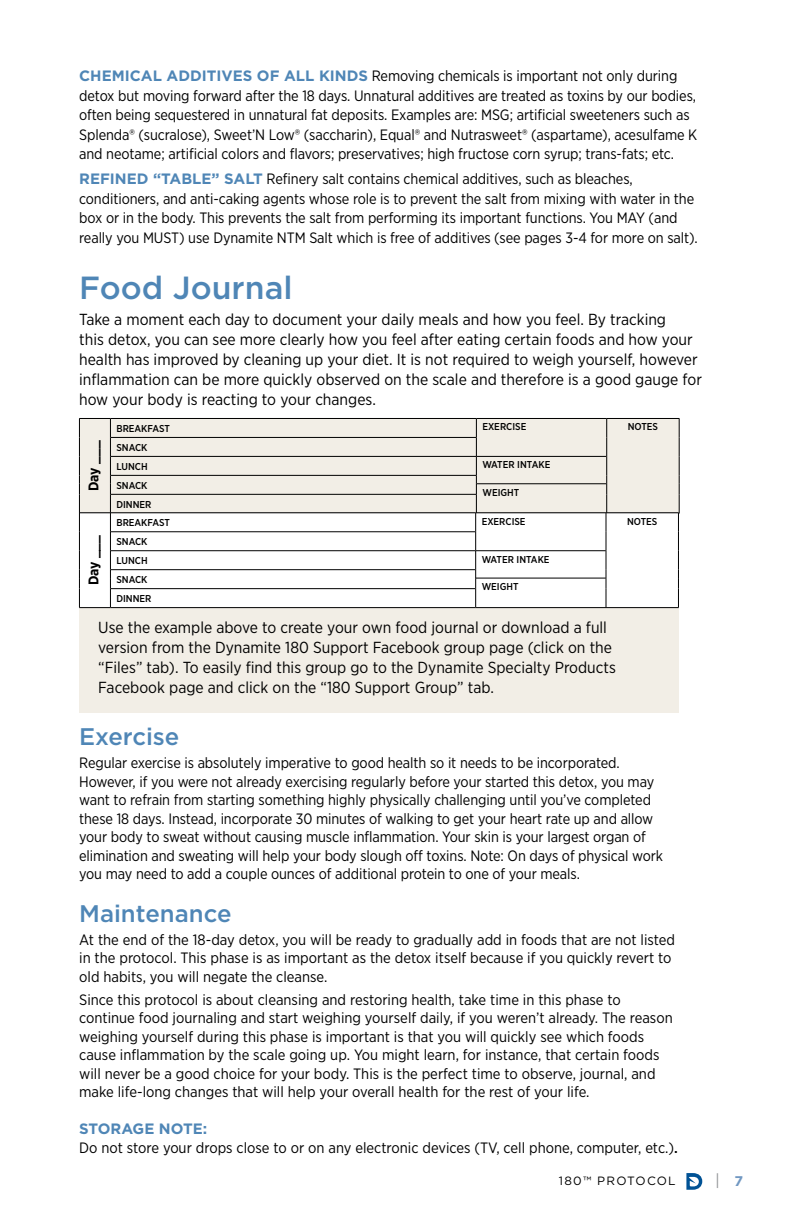
<style>
.page{position:relative;width:792px;height:1224px;background:#fff}
.page>*{position:absolute;margin:0;border:0;box-sizing:border-box;transform-origin:0 0}
.t1{font:500 32px "Gotham";color:#4f86b6}
.t2{font:500 24px "Gotham";color:#4f86b6}
.t3{font:16px/20px "Gotham Narrow";color:#000}
.t4{font:16px "Gotham";color:#939598}
.t5{font:15px/18.4px "Gotham Narrow";letter-spacing:-.005em;color:#000}
.t6{font:700 15px "Gotham";letter-spacing:-.015em;color:#4f86b6}
.t7{font:700 14px "Gotham Narrow";letter-spacing:-.01em;color:#000}
.t8{font:12px "Gotham";letter-spacing:.1em;color:#000}
.t9{font:500 10px "Gotham Narrow";color:#000}
.s1{font-family:"Gotham";font-weight:700;color:#4f86b6}
.s2{font-weight:500}
.s3{font-weight:700;font-size:14px;color:#7198c2}
</style>
<div class="page">
<svg style="left:686px;top:1173px;width:16px;height:17px"></svg>
<div style="left:80px;top:608px;width:599px;height:104px;background:#f2eee6"></div>
<div style="left:80px;top:419px;width:598px;height:93px;background:#f2eee6"></div>
<hr style="left:79px;top:418px;width:31px;height:1px;background:#000">
<hr style="left:110px;top:418px;width:366px;height:1px;background:#000">
<hr style="left:476px;top:418px;width:131px;height:1px;background:#000">
<hr style="left:607px;top:418px;width:72px;height:1px;background:#000">
<hr style="left:111px;top:437px;width:365px;height:1px;background:#000">
<hr style="left:111px;top:456px;width:365px;height:1px;background:#000">
<hr style="left:476px;top:456px;width:130px;height:1px;background:#000">
<hr style="left:111px;top:475px;width:365px;height:1px;background:#000">
<hr style="left:477px;top:483px;width:129px;height:1px;background:#000">
<hr style="left:111px;top:494px;width:365px;height:1px;background:#000">
<svg style="left:80px;top:513px;width:598px;height:94px"></svg>
<hr style="left:79px;top:512px;width:31px;height:1px;background:#000">
<hr style="left:110px;top:512px;width:366px;height:1px;background:#000">
<hr style="left:476px;top:512px;width:130px;height:1px;background:#000">
<hr style="left:606px;top:512px;width:73px;height:1px;background:#000">
<hr style="left:111px;top:531px;width:364px;height:1px;background:#000">
<hr style="left:111px;top:550px;width:365px;height:1px;background:#000">
<hr style="left:476px;top:550px;width:130px;height:1px;background:#000">
<hr style="left:111px;top:569px;width:364px;height:1px;background:#000">
<hr style="left:476px;top:578px;width:130px;height:1px;background:#000">
<hr style="left:111px;top:588px;width:364px;height:1px;background:#000">
<svg style="left:79px;top:419px;width:1px;height:188px"></svg>
<svg style="left:110px;top:419px;width:1px;height:188px"></svg>
<svg style="left:475px;top:419px;width:2px;height:188px"></svg>
<svg style="left:606px;top:419px;width:1px;height:188px"></svg>
<svg style="left:678px;top:419px;width:2px;height:188px"></svg>
<hr style="left:79px;top:607px;width:31px;height:1px;background:#000">
<hr style="left:606px;top:607px;width:73px;height:1px;background:#000">
<hr style="left:476px;top:607px;width:130px;height:1px;background:#000">
<hr style="left:110px;top:607px;width:366px;height:1px;background:#000">
<p class="t5" style="left:79px;top:66px;width:620px;line-height:19.6px"><span class="s1">CHEM ICAL ADD ITIVES OF ALL KINDS</span> Removing chemicals is important not only during detox but moving forward after the 18 days. Unnatural additives are treated as toxins by our bodies, often being sequestered in unnatural fat deposits. Examples are: MSG; artificial sweeteners such as Splenda® (sucralose), Sweet’N Low® (saccharin), Equal® and Nutrasweet® (aspartame), acesulfame K and neotame; artificial colors and flavors; preservatives; high fructose corn syrup; trans-fats; etc.</p>
<p class="t5" style="left:79px;top:169px;width:620px;line-height:19.6px"><span class="s1">REFINED “TABLE” SALT</span> Refinery salt contains chemical additives, such as bleaches, conditioners, and anti-caking agents whose role is to prevent the salt from mixing with water in the box or in the body. This prevents the salt from performing its important functions. You MAY (and really you MUST) use Dynamite NTM Salt which is free of additives (see pages 3-4 for more on salt).</p>
<h1 class="t1" style="left:79px;top:269px;width:215px">Food Journal</h1>
<p class="t3" style="left:79px;top:309px;width:624px">Take a moment each day to document your daily meals and how you feel. By tracking<br>this detox, you can see more clearly how you feel after eating certain foods and how your health has improved by cleaning up your diet. It is not required to weigh yourself, however inflammation can be more quickly observed on the scale and therefore is a good gauge for how your body is reacting to your changes.</p>
<p class="t7" style="left:85px;top:491px;width:52px;rotate:-90deg">Day ___</p>
<p class="t9" style="left:116px;top:422px;width:14px">BREA</p>
<p class="t9" style="left:141px;top:422px;width:18px">KFAST</p>
<p class="t9" style="left:482px;top:421px;width:19px">EXERCISE</p>
<p class="t9" style="left:628px;top:421px;width:20px">NOTES</p>
<p class="t9" style="left:116px;top:441px;width:13px">SNAC</p>
<p class="t9" style="left:141px;top:441px;width:8px">K</p>
<p class="t9" style="left:116px;top:460px;width:13px">LUNC</p>
<p class="t9" style="left:141px;top:460px;width:8px">H</p>
<p class="t9" style="left:482px;top:459px;width:8px">WATER</p>
<p class="t9" style="left:517px;top:459px;width:7px">INTA</p>
<p class="t9" style="left:538px;top:459px;width:12px">KE</p>
<p class="t9" style="left:116px;top:479px;width:13px">SNAC</p>
<p class="t9" style="left:141px;top:479px;width:8px">K</p>
<p class="t9" style="left:482px;top:486px;width:36px">WEIGHT</p>
<p class="t9" style="left:116px;top:498px;width:14px">DINNER</p>
<p class="t9" style="left:116px;top:516px;width:14px">BREA</p>
<p class="t9" style="left:141px;top:516px;width:18px">KFAST</p>
<p class="t9" style="left:482px;top:515px;width:19px">EXERCISE</p>
<p class="t9" style="left:627px;top:515px;width:20px">NOTES</p>
<p class="t9" style="left:116px;top:535px;width:13px">SNAC</p>
<p class="t9" style="left:141px;top:535px;width:8px">K</p>
<p class="t9" style="left:116px;top:554px;width:13px">LUNC</p>
<p class="t9" style="left:141px;top:554px;width:8px">H</p>
<p class="t9" style="left:482px;top:553px;width:8px">WATER</p>
<p class="t9" style="left:517px;top:553px;width:7px">INTA</p>
<p class="t9" style="left:538px;top:553px;width:12px">KE</p>
<p class="t9" style="left:116px;top:573px;width:13px">SNAC</p>
<p class="t9" style="left:141px;top:573px;width:8px">K</p>
<p class="t9" style="left:482px;top:580px;width:36px">WEIGHT</p>
<p class="t9" style="left:116px;top:592px;width:14px">DINNER</p>
<p class="t3" style="left:98px;top:617px;width:519px">Use the example above to create your own food journal or download a full version from the Dynamite 180 Support Facebook group page (click on the “Files” tab). To easily find this group go to the Dynamite Specialty Products Facebook page and click on the “180 Support Group” tab.</p>
<p class="t7" style="left:85px;top:585px;width:52px;rotate:-90deg">Day ___</p>
<h2 class="t2" style="left:79px;top:722px;width:102px">Exercise</h2>
<p class="t5" style="left:79px;top:753px;width:585px">Regular exercise is absolutely imperative to good health so it needs to be incorporated.<br>However, if you were not already exercising regularly before your started this detox, you may want to refrain from starting something highly physically challenging until you’ve completed these 18 days. Instead, incorporate 30 minutes of walking to get your heart rate up and allow your body to sweat without causing muscle inflammation. Your skin is your largest organ of elimination and sweating will help your body slough off toxins. Note: On days of physical work you may need to add a couple ounces of additional protein to one of your meals.</p>
<h2 class="t2" style="left:79px;top:899px;width:154px">Maintenance</h2>
<p class="t5" style="left:79px;top:930px;width:597px">At the end of the 18-day detox, you will be ready to gradually add in foods that are not listed in the protocol. This phase is as important as the detox itself because if you quickly revert to old habits, you will negate the cleanse.</p>
<p class="t5" style="left:79px;top:990px;width:595px">Since this protocol is about cleansing and restoring health, take time in this phase to continue food journaling and start weighing yourself daily, if you weren’t already. The reason weighing yourself during this phase is important is that you will quickly see which foods cause inflammation by the scale going up. You might learn, for instance, that certain foods will never be a good choice for your body. This is the perfect time to observe, journal, and make life-long changes that will help your overall health for the rest of your life.</p>
<p class="t6" style="left:79px;top:1120px;width:21px">STOR</p>
<p class="t6" style="left:121px;top:1120px;width:87px">AGE NOTE:</p>
<p class="t5" style="left:79px;top:1138px;width:600px">Do not store your drops close to or on any electronic devices (TV, cell phone, computer, etc.)<span class="s2">.</span></p>
<p class="t8" style="left:559px;top:1174px;width:118px">180™ PROTOCOL</p>
<p class="t4" style="left:715px;top:1171px;width:29px">| <span class="s3">7</span></p>
</div>
